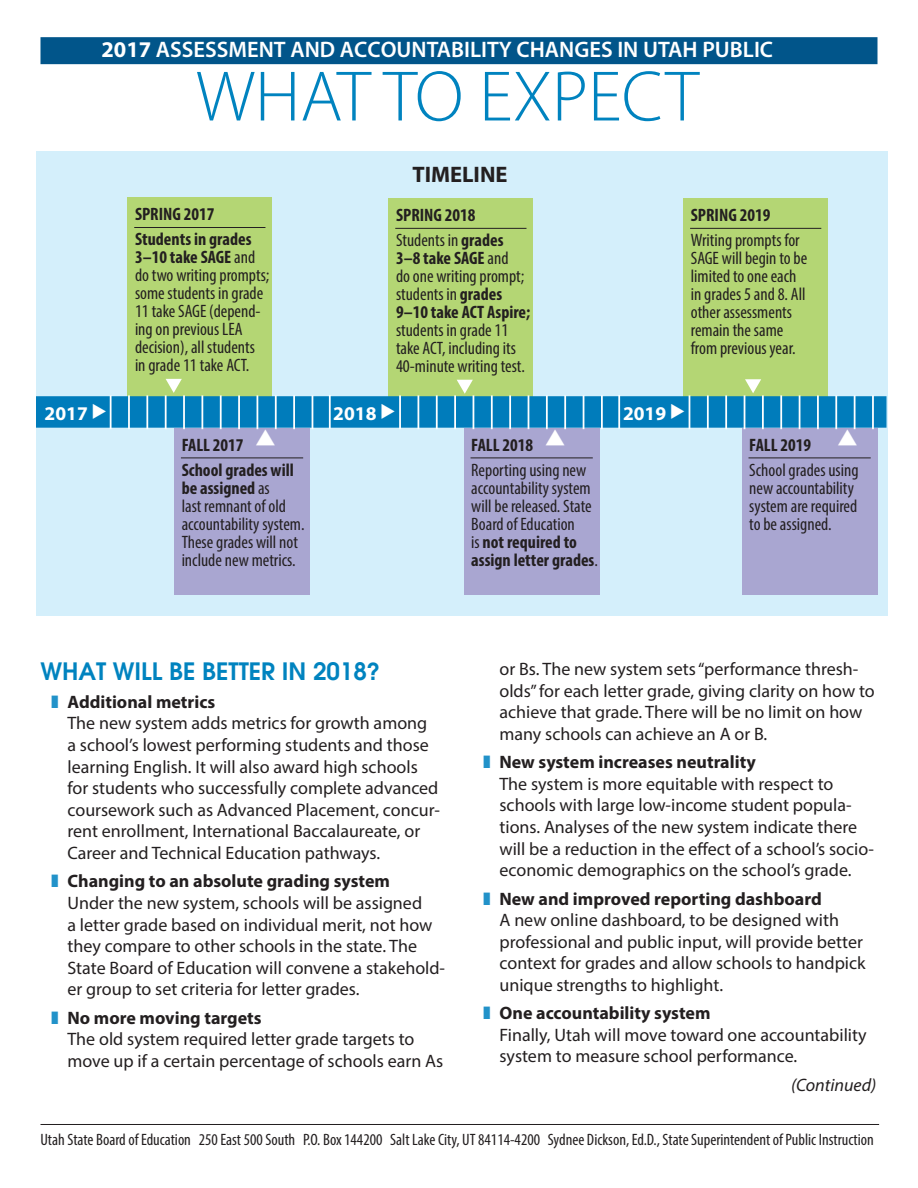
<style>
.page{position:relative;width:918px;height:1188px;background:#fff}
.page>*{position:absolute;margin:0;border:0;box-sizing:border-box;transform-origin:0 0}
.Myr_Lite_48pt{font:300 72px "Myriad Pro";color:#0083bf}
.SUBhead_bold{font:600 24px "Avant Garde";color:#0083bf}
.Myr_Lite_48pt-2{font:600 22.5px "Myriad Pro";color:#fff}
.MyrPro_bold{font:700 22.5px "Myriad Pro";color:#231f20}
.Myr_13_13{font:700 19.5px "Myriad Pro";color:#fff}
.plain_bullet_text{font:18px/21.6px "Myriad Pro";color:#231f20}
.Myr_Cond_W_THIN_line{font:condensed 18px/18px "Myriad Pro";color:#231f20}
.t1{font:700 18px "Myriad Pro";color:#231f20}
.Cond_Type{font:700 condensed 18px "Myriad Pro";color:#231f20}
.t2{font:italic 18px "Myriad Pro";color:#231f20}
.USBE_blurb{font:condensed 16.5px "Myriad Pro";color:#231f20}
.s1{font-weight:700}
</style>
<div class="page">
<div style="left:36px;top:151px;width:852px;height:464px;background:#d4effb"></div>
<div style="left:40px;top:37px;width:838px;height:27px;background:#01558a"></div>
<div style="left:128px;top:197px;width:144px;height:210px;background:#b4d674"></div>
<hr style="left:134px;top:227px;width:131px;height:1px;background:#231f20">
<div style="left:389px;top:198px;width:144px;height:217px;background:#b4d674"></div>
<hr style="left:395px;top:228px;width:131px;height:1px;background:#231f20">
<hr style="left:40px;top:1124px;width:839px;height:1px;background:#231f20">
<div style="left:174px;top:428px;width:136px;height:167px;background:#a9a6d1"></div>
<hr style="left:181px;top:458px;width:122px;height:1px;background:#231f20">
<div style="left:464px;top:428px;width:136px;height:167px;background:#a9a6d1"></div>
<hr style="left:471px;top:458px;width:122px;height:1px;background:#231f20">
<div style="left:683px;top:198px;width:145px;height:217px;background:#b4d674"></div>
<hr style="left:690px;top:228px;width:131px;height:1px;background:#231f20">
<div style="left:742px;top:428px;width:136px;height:167px;background:#a9a6d1"></div>
<hr style="left:748px;top:458px;width:123px;height:1px;background:#231f20">
<svg style="left:36px;top:379px;width:850px;height:51px"></svg>
<p class="Myr_Lite_48pt-2" style="left:101px;top:36px;width:673px"><span class="s1">2017</span> ASSESSMENT AND ACCOUNTABILITY CHANGES IN UTAH PUBLIC</p>
<p class="Myr_Lite_48pt" style="left:196px;top:53px;width:504px">WHAT TO EXPECT</p>
<p class="Cond_Type" style="left:135px;top:203px;width:81px">SPRING 2017</p>
<p class="Myr_Cond_W_THIN_line" style="left:135px;top:230px;width:136px"><span class="s1">Students in grades<br>3–10 take SAGE</span> and do two writing prompts; some students in grade<br>11 take SAGE (depend&shy;ing on previous LEA decision), all students in grade 11 take ACT.</p>
<p class="MyrPro_bold" style="left:412px;top:160px;width:97px">TIMELINE</p>
<p class="Cond_Type" style="left:396px;top:204px;width:81px">SPRING 2018</p>
<p class="Myr_Cond_W_THIN_line" style="left:396px;top:231px;width:136px">Students in <span class="s1">grades<br>3–8 take SAGE</span> and<br>do one writing prompt; students in <span class="s1">grades<br>9–10 take ACT Aspire; </span>students in grade 11 take ACT, including its<br>40-minute writing test.</p>
<p class="Myr_13_13" style="left:45px;top:401px;width:45px">2017</p>
<p class="Myr_13_13" style="left:333px;top:401px;width:45px">2018</p>
<p class="Myr_13_13" style="left:623px;top:401px;width:45px">2019</p>
<p class="Cond_Type" style="left:182px;top:434px;width:63px">FALL 2017</p>
<p class="Myr_Cond_W_THIN_line" style="left:182px;top:460px;width:124px"><span class="s1">School grades will be assigned</span> as<br>last remnant of old accountability system.<br>These grades will not include new metrics.</p>
<p class="Cond_Type" style="left:471px;top:434px;width:63px">FALL 2018</p>
<p class="Myr_Cond_W_THIN_line" style="left:471px;top:460px;width:128px">Reporting using new accountability system will be released. State<br>Board of Education<br>is <span class="s1">not required to assign letter grades</span>.</p>
<p class="Cond_Type" style="left:691px;top:204px;width:81px">SPRING 2019</p>
<p class="Myr_Cond_W_THIN_line" style="left:691px;top:231px;width:118px">Writing prompts for<br>SAGE will begin to be limited to one each in grades 5 and 8. All other assessments remain the same from previous year.</p>
<p class="Cond_Type" style="left:749px;top:434px;width:63px">FALL 2019</p>
<p class="Myr_Cond_W_THIN_line" style="left:749px;top:460px;width:111px">School grades using new accountability system are required to be assigned.</p>
<p class="SUBhead_bold" style="left:40px;top:655px;width:341px">WHAT WILL BE BETTER IN 2018?</p>
<p class="t1" style="left:68px;top:690px;width:149px">Additional metrics</p>
<p class="plain_bullet_text" style="left:68px;top:712px;width:374px">The new system adds metrics for growth among a school’s lowest performing students and those learning English. It will also award high schools for students who successfully complete advanced coursework such as Advanced Placement, concur&shy;rent enrollment, International Baccalaureate, or Career and Technical Education pathways.</p>
<p class="t1" style="left:68px;top:870px;width:324px">Changing to an absolute grading system</p>
<p class="plain_bullet_text" style="left:68px;top:892px;width:379px">Under the new system, schools will be assigned<br>a letter grade based on individual merit, not how they compare to other schools in the state. The State Board of Education will convene a stakehold&shy;er group to set criteria for letter grades.</p>
<p class="t1" style="left:68px;top:1006px;width:196px">No more moving targets</p>
<p class="plain_bullet_text" style="left:68px;top:1028px;width:377px">The old system required letter grade targets to move up if a certain percentage of schools earn As</p>
<p class="plain_bullet_text" style="left:500px;top:658px;width:377px">or Bs. The new system sets “performance thresh&shy;olds” for each letter grade, giving clarity on how to achieve that grade. There will be no limit on how many schools can achieve an A or B.</p>
<p class="t1" style="left:500px;top:750px;width:258px">New system increases neutrality</p>
<p class="plain_bullet_text" style="left:500px;top:773px;width:376px">The system is more equitable with respect to schools with large low-income student popula&shy;tions. Analyses of the new system indicate there will be a reduction in the effect of a school’s socio&shy;economic demographics on the school’s grade.</p>
<p class="t1" style="left:500px;top:887px;width:324px">New and improved reporting dashboard</p>
<p class="plain_bullet_text" style="left:500px;top:909px;width:368px">A new online dashboard, to be designed with professional and public input, will provide better context for grades and allow schools to handpick unique strengths to highlight.</p>
<p class="t1" style="left:500px;top:1001px;width:213px">One accountability system</p>
<p class="plain_bullet_text" style="left:500px;top:1024px;width:369px">Finally, Utah will move toward one accountability system to measure school performance.</p>
<p class="t2" style="left:791px;top:1074px;width:87px">(Continued)</p>
<p class="USBE_blurb" style="left:40px;top:1130px;width:835px">Utah State Board of Education 250 East 500 South P.O. Box 144200 Salt Lake City, UT 84114-4200 Sydnee Dickson, Ed.D., State Superintendent of Public Instruction</p>
</div>
